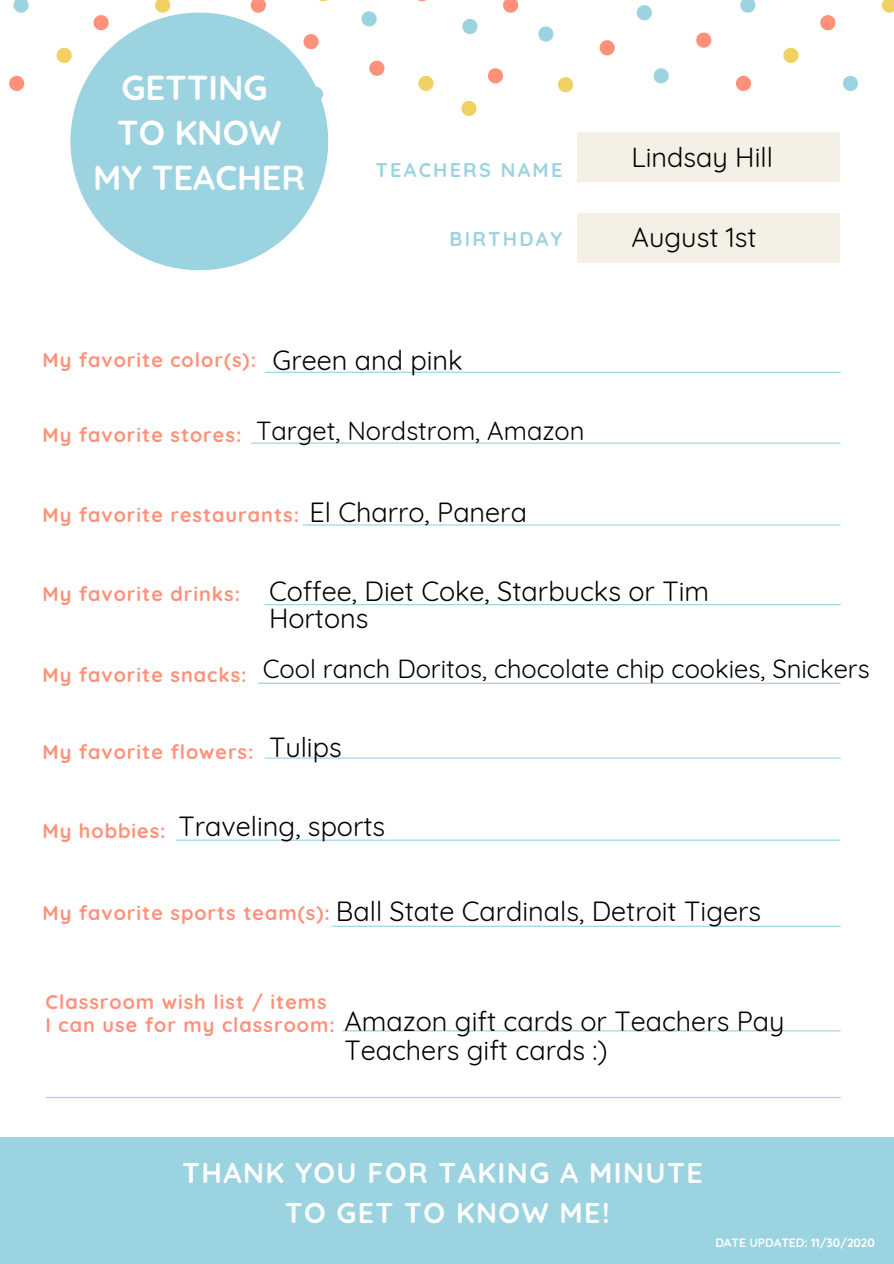
<style>
.page{position:relative;width:894px;height:1264px;background:#fff}
.page>*{position:absolute;margin:0;border:0;box-sizing:border-box;transform-origin:0 0}
.t1{font:700 34.5px/45px "Quicksand";color:#fff;text-align:center}
.t2{font:700 28.5px/39.5px "Quicksand";letter-spacing:.05em;color:#fff;text-align:center}
.t3{font:27px/27px "Quicksand";color:#000}
.t4{font:25.5px "Quicksand";color:#000}
.t5{font:700 19.8px/22.5px "Quicksand";letter-spacing:.05em;color:#ff917b}
.t6{font:700 19.8px "Quicksand";letter-spacing:.11em;color:#9cd3e1}
.t7{font:700 12px "Quicksand";color:#fff}
</style>
<div class="page">
<svg style="left:14px;top:0;width:15px;height:13px"></svg>
<svg style="left:361px;top:11px;width:15px;height:15px"></svg>
<svg style="left:155px;top:0;width:15px;height:13px"></svg>
<svg style="left:57px;top:48px;width:13px;height:15px"></svg>
<svg style="left:418px;top:76px;width:15px;height:15px"></svg>
<svg style="left:9px;top:76px;width:15px;height:15px"></svg>
<svg style="left:251px;top:0;width:15px;height:13px"></svg>
<svg style="left:369px;top:61px;width:15px;height:15px"></svg>
<svg style="left:740px;top:0;width:15px;height:13px"></svg>
<svg style="left:843px;top:76px;width:14px;height:15px"></svg>
<svg style="left:636px;top:5px;width:15px;height:15px"></svg>
<svg style="left:653px;top:68px;width:15px;height:15px"></svg>
<svg style="left:538px;top:26px;width:15px;height:16px"></svg>
<svg style="left:462px;top:19px;width:15px;height:15px"></svg>
<svg style="left:881px;top:0;width:12px;height:13px"></svg>
<svg style="left:558px;top:77px;width:15px;height:15px"></svg>
<svg style="left:461px;top:101px;width:15px;height:15px"></svg>
<svg style="left:783px;top:48px;width:15px;height:15px"></svg>
<svg style="left:696px;top:33px;width:15px;height:15px"></svg>
<svg style="left:736px;top:76px;width:14px;height:15px"></svg>
<svg style="left:487px;top:68px;width:16px;height:15px"></svg>
<svg style="left:503px;top:0;width:15px;height:13px"></svg>
<svg style="left:820px;top:15px;width:15px;height:15px"></svg>
<svg style="left:599px;top:40px;width:15px;height:15px"></svg>
<svg style="left:70px;top:13px;width:258px;height:257px;fill:#9cd3e1"></svg>
<div style="left:0;top:1137px;width:893px;height:126px;background:#9cd3e1"></div>
<div style="left:577px;top:133px;width:263px;height:48px;background:#f4f0e5"></div>
<div style="left:577px;top:214px;width:263px;height:48px;background:#f4f0e5"></div>
<svg style="left:264px;top:372px;width:576px;height:1px"></svg>
<svg style="left:251px;top:442px;width:589px;height:1px"></svg>
<svg style="left:303px;top:524px;width:537px;height:1px"></svg>
<svg style="left:264px;top:604px;width:576px;height:1px"></svg>
<svg style="left:258px;top:682px;width:582px;height:2px"></svg>
<svg style="left:264px;top:757px;width:576px;height:1px"></svg>
<svg style="left:175px;top:839px;width:665px;height:1px"></svg>
<svg style="left:332px;top:925px;width:508px;height:1px"></svg>
<svg style="left:342px;top:1030px;width:498px;height:1px"></svg>
<svg style="left:46px;top:1097px;width:794px;height:1px"></svg>
<h1 class="t1" style="left:93px;top:65px;width:213px">GETTING<br>TO KNOW<br>MY TEACHER</h1>
<p class="t6" style="left:375px;top:157px;width:188px">TEACHERS NAME</p>
<p class="t6" style="left:449px;top:226px;width:114px">BIRTHDAY</p>
<p class="t5" style="left:42px;top:348px;width:215px">My favorite color(s):</p>
<h3 class="t3" style="left:272px;top:346px;width:191px">Green and pink</h3>
<p class="t5" style="left:42px;top:423px;width:200px">My favorite stores:</p>
<p class="t4" style="left:256px;top:414px;width:330px">Target, Nordstrom, Amazon</p>
<p class="t5" style="left:42px;top:503px;width:258px">My favorite restaurants:</p>
<h3 class="t3" style="left:309px;top:498px;width:219px">El Charro, Panera</h3>
<h3 class="t3" style="left:631px;top:143px;width:143px">Lindsay Hill</h3>
<h3 class="t3" style="left:631px;top:223px;width:127px">August 1st</h3>
<p class="t5" style="left:42px;top:582px;width:199px">My favorite drinks:</p>
<p class="t5" style="left:42px;top:663px;width:206px">My favorite snacks:</p>
<h3 class="t3" style="left:269px;top:577px;width:441px">Coffee, Diet Coke, Starbucks or Tim<br>Hortons</h3>
<p class="t4" style="left:263px;top:652px;width:608px">Cool ranch Doritos, chocolate chip cookies, Snickers</p>
<p class="t5" style="left:42px;top:740px;width:212px">My favorite flowers:</p>
<h3 class="t3" style="left:269px;top:733px;width:74px">Tulips</h3>
<p class="t5" style="left:42px;top:819px;width:125px">My hobbies:</p>
<h3 class="t3" style="left:178px;top:812px;width:208px">Traveling, sports</h3>
<p class="t5" style="left:42px;top:901px;width:289px">My favorite sports team(s):</p>
<h3 class="t3" style="left:336px;top:897px;width:426px">Ball State Cardinals, Detroit Tigers</h3>
<p class="t5" style="left:46px;top:990px;width:291px">Classroom wish list / items<br>I can use for my classroom:</p>
<h3 class="t3" style="left:344px;top:1006px;width:441px;line-height:29.2px">Amazon gift cards or Teachers Pay<br>Teachers gift cards :)</h3>
<h2 class="t2" style="left:182px;top:1152px;width:522px">THANK YOU FOR TAKING A MINUTE<br>TO GET TO KNOW ME!</h2>
<p class="t7" style="left:715px;top:1235px;width:161px">DATE UPDATED: 11/30/2020</p>
</div>
